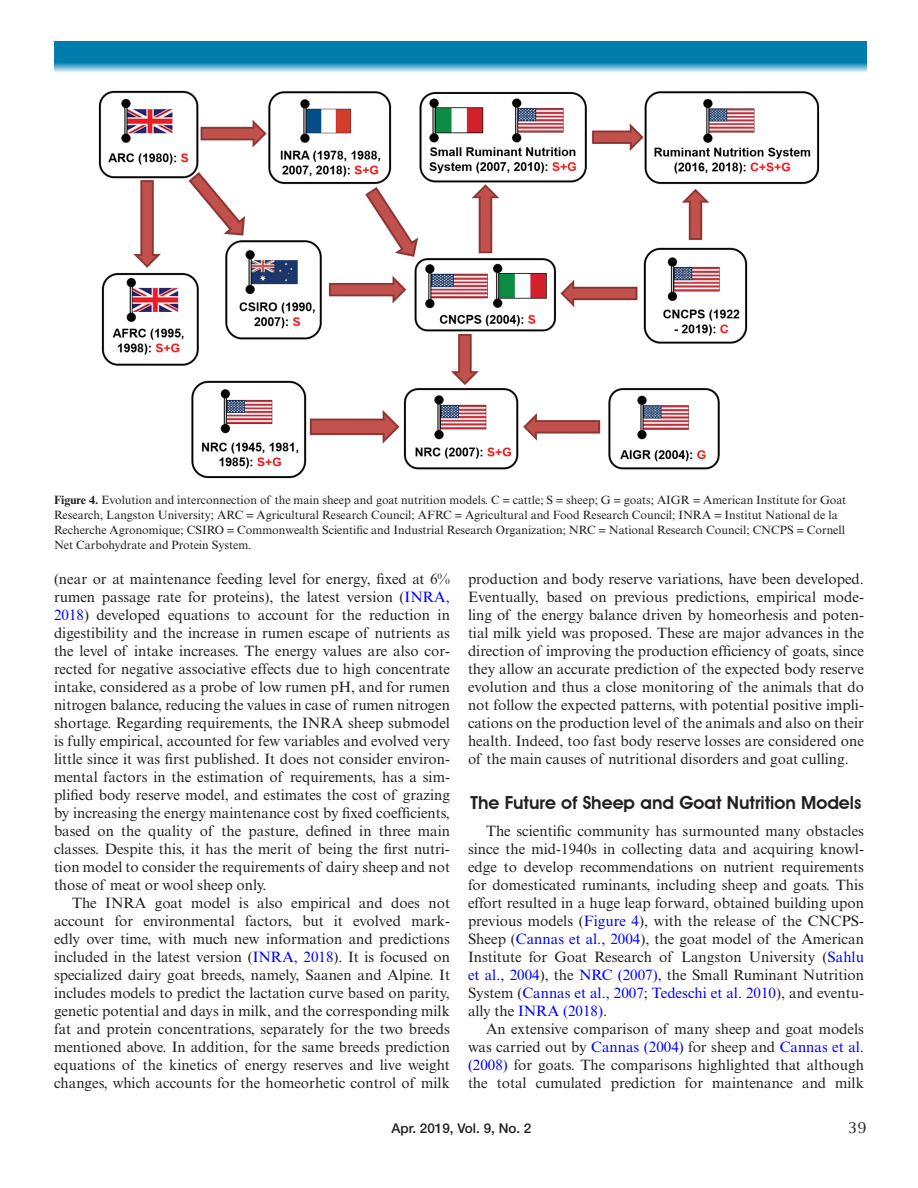
<style>
.page{position:relative;width:918px;height:1188px;background:#fff}
.page>*{position:absolute;margin:0;border:0;box-sizing:border-box;transform-origin:0 0}
.t1{font:600 18px "Avant Garde IT Cby BT";color:#231f20}
.t2{font:15px/18px "Times New Roman MT Std";color:#231f20;text-align:justify}
.t3{font:15px "Lucida Bright";color:#231f20}
.t4{font:500 13.5px "Helvetica Neue LT Std";color:#231f20}
.t5{font:12px/15px "Times New Roman MT Std";color:#231f20}
.s1{font-weight:700}
.s2{font-family:"Gandhari Unicode"}
.s3{color:#00f}
</style>
<div class="page">
<svg style="left:54px;top:41px;width:813px;height:31px;fill:#007cad"></svg>
<img style="left:98px;top:90px;width:722px;height:389px">
<p class="t5" style="left:54px;top:493px;width:794px"><span class="s1">Figure 4.</span> Evolution and interconnection of the main sheep and goat nutrition models. C <span class="s2">=</span> cattle; S <span class="s2">=</span> sheep; G <span class="s2">=</span> goats; AIGR <span class="s2">=</span> American Institute for Goat Research, Langston University; ARC <span class="s2">=</span> Agricultural Research Council; AFRC <span class="s2">=</span> Agricultural and Food Research Council; INRA <span class="s2">=</span> Institut National de la Recherche Agronomique; CSIRO <span class="s2">=</span> Commonwealth Scientific and Industrial Research Organization; NRC <span class="s2">=</span> National Research Council; CNCPS <span class="s2">=</span> Cornell Net Carbohydrate and Protein System.</p>
<p class="t2" style="left:54px;top:570px;width:398px">(near or at maintenance feeding level for energy, fixed at 6% rumen passage rate for proteins), the latest version (<span class="s3">INRA, 2018</span>) developed equations to account for the reduction in digestibility and the increase in rumen escape of nutrients as the level of intake increases. The energy values are also cor&shy;rected for negative associative effects due to high concentrate intake, considered as a probe of low rumen pH, and for rumen nitrogen balance, reducing the values in case of rumen nitrogen shortage. Regarding requirements, the INRA sheep submodel is fully empirical, accounted for few variables and evolved very little since it was first published. It does not consider environ&shy;mental factors in the estimation of requirements, has a sim&shy;plified body reserve model, and estimates the cost of grazing by increasing the energy maintenance cost by fixed coefficients, based on the quality of the pasture, defined in three main classes. Despite this, it has the merit of being the first nutri&shy;tion model to consider the requirements of dairy sheep and not those of meat or wool sheep only.</p>
<p class="t2" style="left:54px;top:894px;width:398px;text-indent:18px">The INRA goat model is also empirical and does not account for environmental factors, but it evolved mark&shy;edly over time, with much new information and predictions included in the latest version (<span class="s3">INRA, 2018</span>). It is focused on specialized dairy goat breeds, namely, Saanen and Alpine. It includes models to predict the lactation curve based on parity, genetic potential and days in milk, and the corresponding milk fat and protein concentrations, separately for the two breeds mentioned above. In addition, for the same breeds prediction equations of the kinetics of energy reserves and live weight changes, which accounts for the homeorhetic control of milk</p>
<p class="t2" style="left:468px;top:570px;width:398px">production and body reserve variations, have been developed.<br>Eventually, based on previous predictions, empirical mode&shy;ling of the energy balance driven by homeorhesis and poten&shy;tial milk yield was proposed. These are major advances in the direction of improving the production efficiency of goats, since they allow an accurate prediction of the expected body reserve evolution and thus a close monitoring of the animals that do not follow the expected patterns, with potential positive impli&shy;cations on the production level of the animals and also on their health. Indeed, too fast body reserve losses are considered one of the main causes of nutritional disorders and goat culling.</p>
<p class="t1" style="left:471px;top:791px;width:392px">The Future of Sheep and Goat Nutrition Models</p>
<p class="t2" style="left:468px;top:822px;width:398px;text-indent:18px">The scientific community has surmounted many obstacles since the mid-1940s in collecting data and acquiring knowl&shy;edge to develop recommendations on nutrient requirements for domesticated ruminants, including sheep and goats. This effort resulted in a huge leap forward, obtained building upon previous models (<span class="s3">Figure 4</span>), with the release of the CNCPS-Sheep (<span class="s3">Cannas et al., 2004</span>), the goat model of the American Institute for Goat Research of Langston University (<span class="s3">Sahlu et al., 2004</span>), the <span class="s3">NRC (2007)</span>, the Small Ruminant Nutrition System (<span class="s3">Cannas et al., 2007</span>; <span class="s3">Tedeschi et al. 2010</span>), and eventu&shy;ally the <span class="s3">INRA (2018)</span>.</p>
<p class="t2" style="left:468px;top:1020px;width:398px;text-indent:18px">An extensive comparison of many sheep and goat models was carried out by <span class="s3">Cannas (2004)</span> for sheep and <span class="s3">Cannas et al. (2008)</span> for goats. The comparisons highlighted that although the total cumulated prediction for maintenance and milk</p>
<p class="t4" style="left:392px;top:1120px;width:141px">Apr. 2019, Vol. 9, No. 2</p>
<p class="t3" style="left:848px;top:1119px;width:20px">39</p>
</div>
